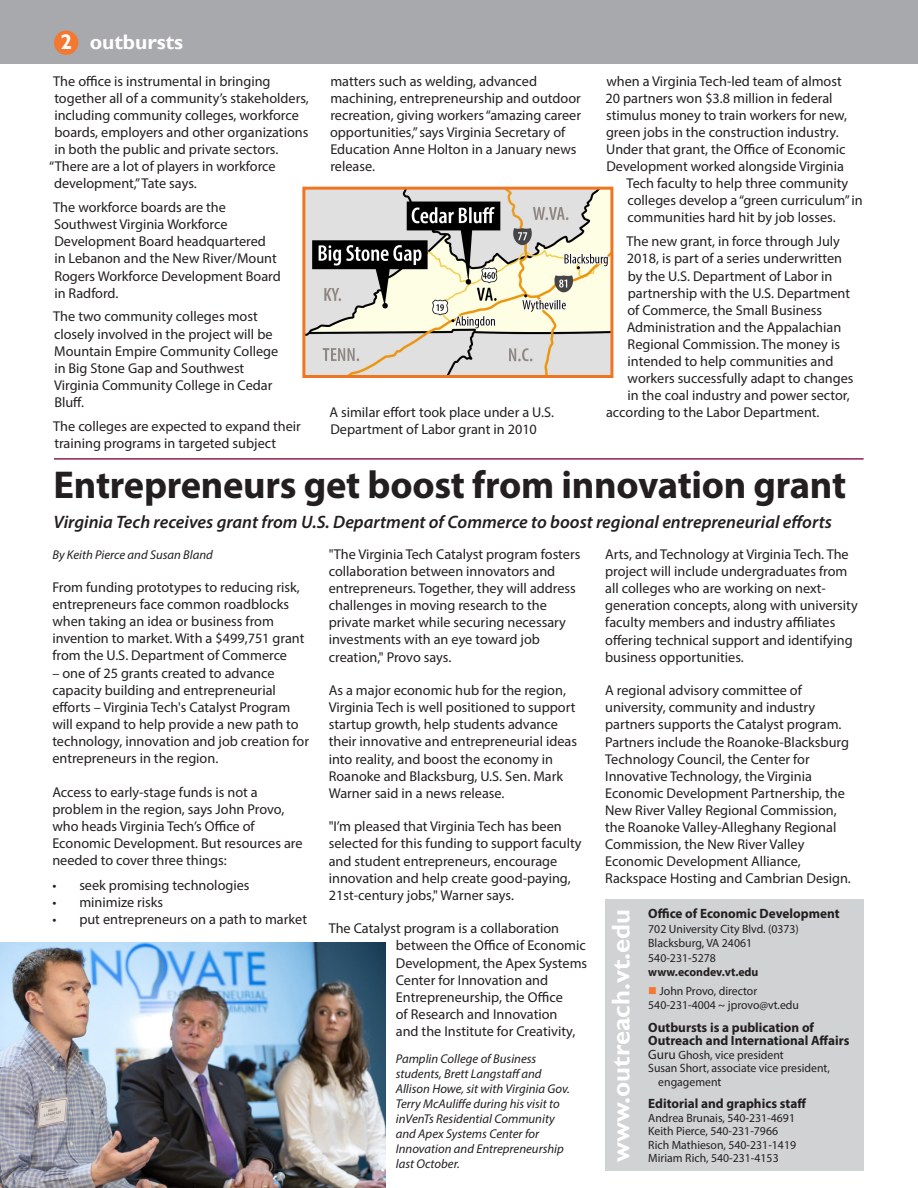
<style>
.page{position:relative;width:918px;height:1188px;background:#fff}
.page>*{position:absolute;margin:0;border:0;box-sizing:border-box;transform-origin:0 0}
.t1{font:700 39px "Myriad Pro";letter-spacing:-.01em;color:#231f20}
.t2{font:700 25.5px "Gill Sans";color:#fff}
.t3{font:700 21px "Gill Sans";color:#fff}
.t4{font:italic 600 18px "Myriad Pro";color:#231f20}
.t5{font:700 16.5px "Gill Sans";color:#fff}
.t6{font:14.25px/17.1px "Myriad Pro";color:#231f20}
.t7{font:700 13.5px "Myriad Pro";color:#231f20}
.t8{font:italic 12.75px/15px "Myriad Pro";color:#231f20}
.t9{font:12px/14.4px "Myriad Pro";color:#231f20}
.t10{font:700 12px "Myriad Pro";color:#231f20}
.s1{color:#f37932}
.s2{font-size:13.5px}
</style>
<div class="page">
<div style="left:0;top:0;width:918px;height:63px;background:#a8a9ad"></div>
<div style="left:54px;top:30px;width:24px;height:25px;background:#f37932;border-radius:50%"></div>
<img style="left:306px;top:191px;width:303px;height:183px">
<div style="left:302px;top:187px;width:311px;height:191px;border:3px solid #f07523"></div>
<img style="left:0;top:942px;width:386px;height:246px">
<hr style="left:54px;top:458px;width:810px;height:2px;background:#901f51">
<div style="left:605px;top:900px;width:259px;height:271px;background:#d1d2d4"></div>
<p class="t3" style="left:61px;top:29px;width:124px">2 outbursts</p>
<p class="t6" style="left:53px;top:72px;width:219px">The office is instrumental in bringing</p>
<p class="t6" style="left:54px;top:89px;width:256px">together all of a community’s stakeholders,</p>
<p class="t6" style="left:54px;top:106px;width:246px">including community colleges, workforce</p>
<p class="t6" style="left:54px;top:123px;width:255px">boards, employers and other organizations</p>
<p class="t6" style="left:54px;top:141px;width:226px">in both the public and private sectors.</p>
<p class="t6" style="left:49px;top:158px;width:228px">“There are a lot of players in workforce</p>
<p class="t6" style="left:54px;top:175px;width:144px">development,” Tate says.</p>
<p class="t6" style="left:53px;top:199px;width:229px">The workforce boards are the<br>Southwest Virginia Workforce<br>Development Board headquartered<br>in Lebanon and the New River/Mount<br>Rogers Workforce Development Board in Radford.</p>
<p class="t6" style="left:53px;top:308px;width:227px">The two community colleges most closely involved in the project will be<br>Mountain Empire Community College in Big Stone Gap and Southwest<br>Virginia Community College in Cedar<br>Bluff.</p>
<p class="t6" style="left:53px;top:417px;width:249px">The colleges are expected to expand their training programs in targeted subject</p>
<p class="t6" style="left:330px;top:72px;width:252px">matters such as welding, advanced machining, entrepreneurship and outdoor recreation, giving workers “amazing career opportunities,” says Virginia Secretary of Education Anne Holton in a January news release.</p>
<p class="t6" style="left:329px;top:404px;width:226px">A similar effort took place under a U.S.<br>Department of Labor grant in 2010</p>
<p class="t6" style="left:606px;top:72px;width:237px">when a Virginia Tech-led team of almost</p>
<p class="t6" style="left:606px;top:89px;width:229px">20 partners won $3.8 million in federal</p>
<p class="t6" style="left:606px;top:106px;width:243px">stimulus money to train workers for new,</p>
<p class="t6" style="left:606px;top:123px;width:234px">green jobs in the construction industry.</p>
<p class="t6" style="left:606px;top:141px;width:241px">Under that grant, the Office of Economic</p>
<p class="t6" style="left:606px;top:158px;width:239px">Development worked alongside Virginia</p>
<p class="t6" style="left:627px;top:175px;width:223px">Tech faculty to help three community</p>
<p class="t6" style="left:627px;top:192px;width:237px">colleges develop a “green curriculum” in</p>
<p class="t6" style="left:627px;top:209px;width:210px">communities hard hit by job losses.</p>
<p class="t6" style="left:627px;top:233px;width:215px">The new grant, in force through July</p>
<p class="t6" style="left:627px;top:250px;width:217px">2018, is part of a series underwritten</p>
<p class="t6" style="left:628px;top:267px;width:206px">by the U.S. Department of Labor in</p>
<p class="t6" style="left:628px;top:284px;width:224px">partnership with the U.S. Department</p>
<p class="t6" style="left:627px;top:301px;width:196px">of Commerce, the Small Business</p>
<p class="t6" style="left:627px;top:318px;width:216px">Administration and the Appalachian</p>
<p class="t6" style="left:628px;top:335px;width:214px">Regional Commission. The money is</p>
<p class="t6" style="left:628px;top:352px;width:207px">intended to help communities and</p>
<p class="t6" style="left:628px;top:370px;width:227px">workers successfully adapt to changes</p>
<p class="t6" style="left:628px;top:387px;width:224px">in the coal industry and power sector,</p>
<p class="t6" style="left:606px;top:404px;width:215px">according to the Labor Department.</p>
<p class="t1" style="left:54px;top:459px;width:794px">Entrepreneurs get boost from innovation grant</p>
<p class="t4" style="left:54px;top:510px;width:780px">Virginia Tech receives grant from U.S. Department of Commerce to boost regional entrepreneurial efforts</p>
<p class="t8" style="left:52px;top:547px;width:162px">By Keith Pierce and Susan Bland</p>
<p class="t6" style="left:52px;top:578px;width:254px">From funding prototypes to reducing risk, entrepreneurs face common roadblocks when taking an idea or business from invention to market. With a $499,751 grant from the U.S. Department of Commerce</p>
<p class="t6" style="left:52px;top:664px;width:258px">– one of 25 grants created to advance capacity building and entrepreneurial efforts – Virginia Tech's Catalyst Program will expand to help provide a new path to technology, innovation and job creation for entrepreneurs in the region.</p>
<p class="t6" style="left:52px;top:783px;width:252px">Access to early-stage funds is not a problem in the region, says John Provo, who heads Virginia Tech’s Office of Economic Development. But resources are needed to cover three things:</p>
<p class="t6" style="left:52px;top:876px;width:199px">• seek promising technologies</p>
<p class="t6" style="left:52px;top:893px;width:112px">• minimize risks</p>
<p class="t6" style="left:52px;top:910px;width:256px">• put entrepreneurs on a path to market</p>
<p class="t6" style="left:329px;top:545px;width:253px">"The Virginia Tech Catalyst program fosters collaboration between innovators and entrepreneurs. Together, they will address challenges in moving research to the private market while securing necessary investments with an eye toward job creation," Provo says.</p>
<p class="t6" style="left:329px;top:682px;width:250px">As a major economic hub for the region, Virginia Tech is well positioned to support startup growth, help students advance their innovative and entrepreneurial ideas into reality, and boost the economy in Roanoke and Blacksburg, U.S. Sen. Mark Warner said in a news release.</p>
<p class="t6" style="left:329px;top:818px;width:254px">"I’m pleased that Virginia Tech has been selected for this funding to support faculty and student entrepreneurs, encourage innovation and help create good-paying, 21st-century jobs," Warner says.</p>
<p class="t6" style="left:396px;top:920px;width:193px;text-indent:-67px">The Catalyst program is a collaboration between the Office of Economic<br>Development, the Apex Systems<br>Center for Innovation and<br>Entrepreneurship, the Office<br>of Research and Innovation<br>and the Institute for Creativity,</p>
<p class="t8" style="left:396px;top:1051px;width:176px">Pamplin College of Business students, Brett Langstaff and<br>Allison Howe, sit with Virginia Gov.<br>Terry McAuliffe during his visit to inVenTs Residential Community and Apex Systems Center for<br>Innovation and Entrepreneurship last October.</p>
<p class="t6" style="left:605px;top:545px;width:254px">Arts, and Technology at Virginia Tech. The project will include undergraduates from all colleges who are working on next&shy;generation concepts, along with university faculty members and industry affiliates offering technical support and identifying business opportunities.</p>
<p class="t6" style="left:605px;top:682px;width:247px">A regional advisory committee of university, community and industry partners supports the Catalyst program.<br>Partners include the Roanoke-Blacksburg Technology Council, the Center for Innovative Technology, the Virginia Economic Development Partnership, the New River Valley Regional Commission, the Roanoke Valley-Alleghany Regional Commission, the New River Valley Economic Development Alliance, Rackspace Hosting and Cambrian Design.</p>
<p class="t2" style="left:606px;top:1162px;width:254px;rotate:-90deg">www.outreach.vt.edu</p>
<p class="t7" style="left:648px;top:905px;width:193px">Office of Economic Development</p>
<p class="t9" style="left:648px;top:921px;width:152px">702 University City Blvd. (0373)</p>
<p class="t9" style="left:648px;top:936px;width:105px">Blacksburg, VA 24061</p>
<p class="t9" style="left:648px;top:950px;width:69px">540-231-5278</p>
<p class="t10" style="left:648px;top:964px;width:112px">www.econdev.vt.edu</p>
<p class="t9" style="left:648px;top:984px;width:152px"><span class="s1">■</span> John Provo, director<br>540-231-4004 ~ jprovo@vt.edu</p>
<p class="t7" style="left:648px;top:1019px;width:167px">Outbursts is a publication of</p>
<p class="t7" style="left:648px;top:1032px;width:203px">Outreach and International Affairs</p>
<p class="t9" style="left:648px;top:1047px;width:137px"><span class="s2">Guru</span> Ghosh, vice president</p>
<p class="t9" style="left:658px;top:1061px;width:173px;line-height:13.5px;text-indent:-10px">Susan Short, associate vice president, engagement</p>
<p class="t7" style="left:648px;top:1095px;width:159px">Editorial and graphics staff</p>
<p class="t9" style="left:648px;top:1110px;width:148px">Andrea Brunais, 540-231-4691</p>
<p class="t9" style="left:648px;top:1124px;width:131px">Keith Pierce, 540-231-7966</p>
<p class="t9" style="left:648px;top:1137px;width:149px">Rich Mathieson, 540-231-1419</p>
<p class="t9" style="left:648px;top:1151px;width:132px">Miriam Rich, 540-231-4153</p>
<p class="t5" style="left:606px;top:1146px;width:165px;rotate:-90deg">www.outreach.vt.edu</p>
</div>
